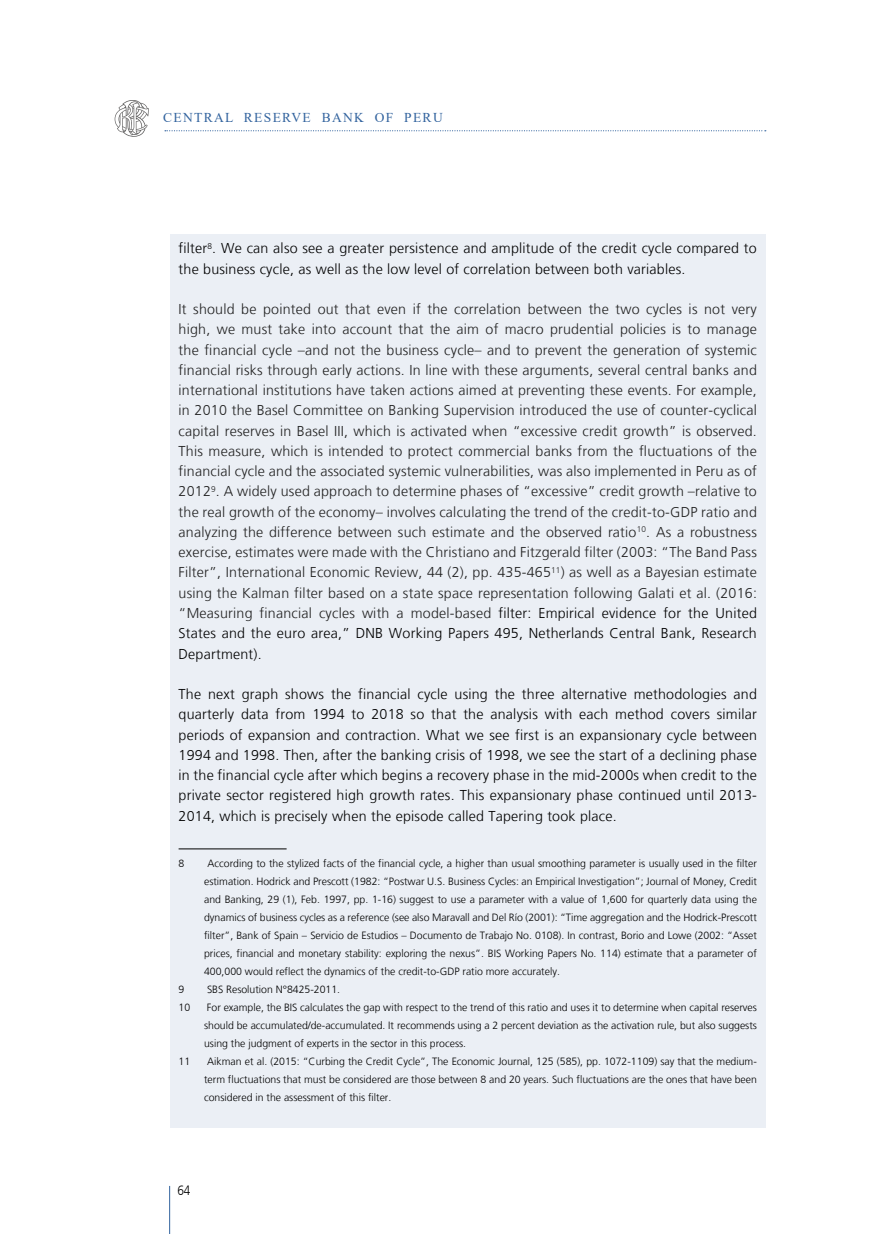
<style>
.page{position:relative;width:893px;height:1234px;background:#fff}
.page>*{position:absolute;margin:0;border:0;box-sizing:border-box;transform-origin:0 0}
.t1{font:300 14.25px/20.2px "Frutiger LT";letter-spacing:.015em;color:#212121;text-align:justify}
.t2{font:300 14.25px/20.2px "Frutiger LT";letter-spacing:.015em;color:#000}
.t3{font:13.5px "Times New Roman";letter-spacing:.1em;color:#32639e}
.t4{font:300 13.5px "Frutiger LT";color:#000;scale:.88 1}
.t5{font:300 10.5px/18px "Frutiger LT";color:#000;text-align:justify}
.s1{color:#000}
</style>
<div class="page">
<svg style="left:165px;top:130px;width:601px;height:1px"></svg>
<hr style="left:169px;top:1185px;width:1px;height:48px;background:#32639e">
<svg style="left:115px;top:100px;width:34px;height:37px"></svg>
<div style="left:170px;top:234px;width:595px;height:893px;background:#ebeff5"></div>
<hr style="left:179px;top:848px;width:108px;height:1px;background:#000">
<p class="t3" style="left:163px;top:107px;width:281px">CENTRAL RESERVE BANK OF PERU</p>
<p class="t2" style="left:179px;top:238px;width:580px">filter<sup>8</sup>. We can also see a greater persistence and amplitude of the credit cycle compared to the business cycle, as well as the low level of correlation between both variables.</p>
<p class="t1" style="left:179px;top:299px;width:580px">It should be pointed out that even if the correlation between the two cycles is not very high, we must take into account that the aim of macro prudential policies is to manage the financial cycle –and not the business cycle– and to prevent the generation of systemic financial risks through early actions. In line with these arguments, several central banks and international institutions have taken actions aimed at preventing these events. For example, in 2010 the Basel Committee on Banking Supervision introduced the use of counter-cyclical capital reserves in Basel III, which is activated when “excessive credit growth” is observed.<br>This measure, which is intended to protect commercial banks from the fluctuations of the financial cycle and the associated systemic vulnerabilities, was also implemented in Peru as of 2012<sup>9</sup>. A widely used approach to determine phases of “excessive” credit growth –relative to the real growth of the economy– involves calculating the trend of the credit-to-GDP ratio and analyzing the difference between such estimate and the observed ratio<sup>10</sup>. As a robustness exercise, estimates were made with the Christiano and Fitzgerald filter (2003: “The Band Pass Filter”, International Economic Review, 44 (2), pp. 435-465<sup>11</sup>) as well as a Bayesian estimate using the Kalman filter based on a state space representation following Galati et al. (2016: “Measuring financial cycles with a model-based <span class="s1">filter: Empirical evidence for the United States and the euro area,” DNB Working Papers 495, Netherlands Central Bank, Research Department).</span></p>
<p class="t2" style="left:179px;top:684px;width:580px;text-align:justify">The next graph shows the financial cycle using the three alternative methodologies and quarterly data from 1994 to 2018 so that the analysis with each method covers similar periods of expansion and contraction. What we see first is an expansionary cycle between 1994 and 1998. Then, after the banking crisis of 1998, we see the start of a declining phase in the financial cycle after which begins a recovery phase in the mid-2000s when credit to the private sector registered high growth rates. This expansionary phase continued until 2013- 2014, which is precisely when the episode called Tapering took place.</p>
<p class="t5" style="left:179px;top:854px;width:7px">8</p>
<p class="t5" style="left:204px;top:854px;width:554px;text-indent:3px">According to the stylized facts of the financial cycle, a higher than usual smoothing parameter is usually used in the filter estimation. Hodrick and Prescott (1982: “Postwar U.S. Business Cycles: an Empirical Investigation”; Journal of Money, Credit and Banking, 29 (1), Feb. 1997, pp. 1-16) suggest to use a parameter with a value of 1,600 for quarterly data using the dynamics of business cycles as a reference (see also Maravall and Del Río (2001): “Time aggregation and the Hodrick-Prescott filter”, Bank of Spain – Servicio de Estudios – Documento de Trabajo No. 0108). In contrast, Borio and Lowe (2002: “Asset prices, financial and monetary stability: exploring the nexus”. BIS Working Papers No. 114) estimate that a parameter of 400,000 would reflect the dynamics of the credit-to-GDP ratio more accurately.</p>
<p class="t5" style="left:179px;top:980px;width:7px">9</p>
<p class="t5" style="left:207px;top:980px;width:135px">SBS Resolution N°8425-2011.</p>
<p class="t5" style="left:179px;top:998px;width:13px">10</p>
<p class="t5" style="left:204px;top:998px;width:554px">For example, the BIS calculates the gap with respect to the trend of this ratio and uses it to determine when capital reserves should be accumulated/de-accumulated. It recommends using a 2 percent deviation as the activation rule, but also suggests using the judgment of experts in the sector in this process.</p>
<p class="t5" style="left:179px;top:1052px;width:13px">11</p>
<p class="t5" style="left:204px;top:1052px;width:554px;text-indent:3px">Aikman et al. (2015: “Curbing the Credit Cycle”, The Economic Journal, 125 (585), pp. 1072-1109) say that the medium&shy;term fluctuations that must be considered are those between 8 and 20 years. Such fluctuations are the ones that have been considered in the assessment of this filter.</p>
<p class="t4" style="left:177px;top:1182px;width:16px">64</p>
</div>
